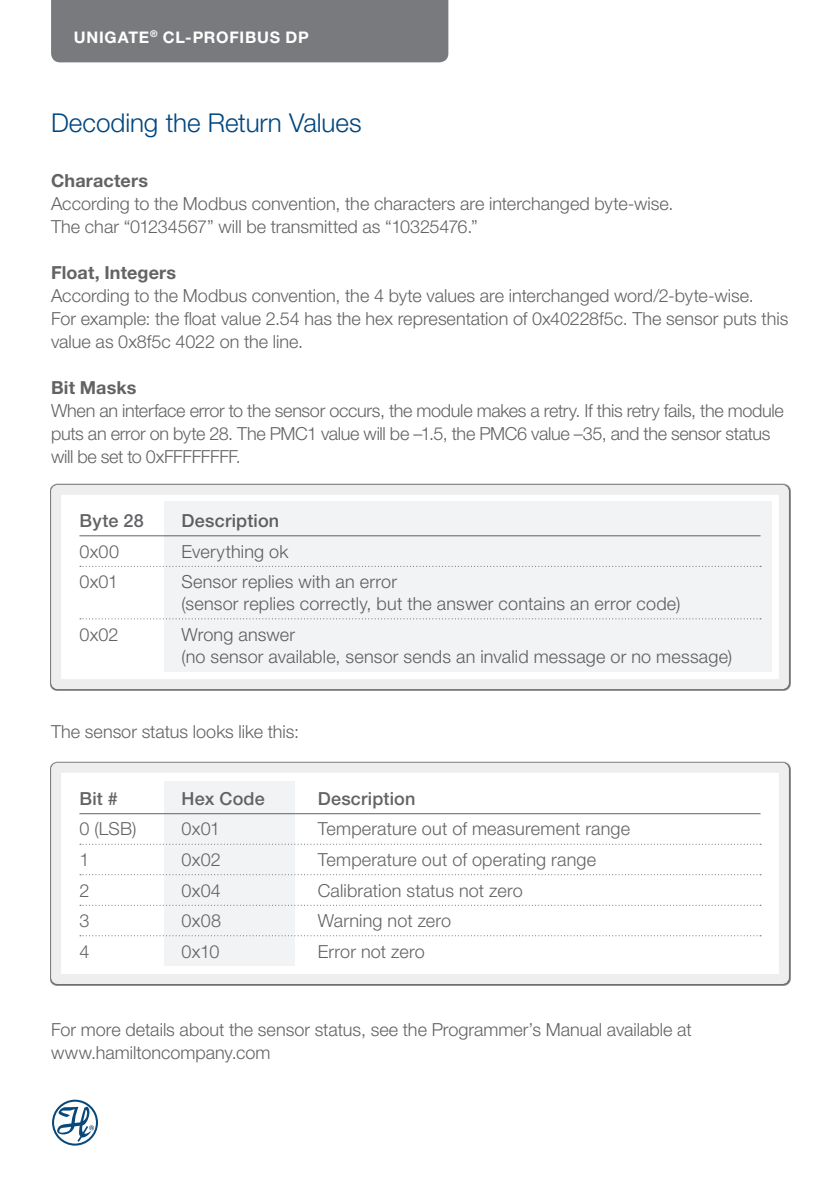
<style>
.page{position:relative;width:840px;height:1191px;background:#fff}
.page>*{position:absolute;margin:0;border:0;box-sizing:border-box;transform-origin:0 0}
.t1{font:300 26px "Helvetica Neue LT Pro";color:#00467e}
.t2{font:300 18px/23px "Helvetica Neue LT Pro";color:#636366}
.t3{font:300 18px/23px "Helvetica Neue LT Pro";letter-spacing:-.02em;color:#636366}
.t4{font:500 18px "Helvetica Neue LT Pro";letter-spacing:.01em;color:#636366}
.t5{font:700 18px "Helvetica Neue LT Pro";letter-spacing:.01em;color:#636366}
.t6{font:700 16px "Helvetica Neue LT Pro";letter-spacing:.05em;color:#fff}
</style>
<div class="page">
<div style="left:51px;top:0;width:397px;height:62px;background:#787a7d"></div>
<svg style="left:52px;top:1099px;width:46px;height:46px"></svg>
<div style="left:50px;top:483px;width:739px;height:208px;background:#231f20;opacity:.64"></div>
<div style="left:56px;top:490px;width:727px;height:194px;background:#fff;border-radius:2px"></div>
<div style="left:51px;top:485px;width:737px;height:204px;border:10px solid #eeeeef;border-radius:2px"></div>
<hr style="left:79px;top:535px;width:681px;height:1px;background:#636366">
<svg style="left:80px;top:566px;width:84px;height:1px"></svg>
<svg style="left:80px;top:618px;width:84px;height:1px"></svg>
<div style="left:51px;top:763px;width:737px;height:221px;border:10px solid #eeeeef;border-radius:2px"></div>
<div style="left:164px;top:781px;width:131px;height:184px;background:#f2f3f4"></div>
<hr style="left:79px;top:813px;width:681px;height:1px;background:#636366">
<svg style="left:80px;top:843px;width:678px;height:1px"></svg>
<svg style="left:80px;top:874px;width:680px;height:1px"></svg>
<svg style="left:80px;top:904px;width:678px;height:1px"></svg>
<svg style="left:80px;top:935px;width:680px;height:1px"></svg>
<div style="left:164px;top:502px;width:607px;height:170px;background:#f2f3f4"></div>
<p class="t6" style="left:74px;top:27px;width:236px">UNIGATE<sup>®</sup> CL-PROFIBUS DP</p>
<h1 class="t1" style="left:51px;top:107px;width:312px">Decoding the Return Values</h1>
<p class="t5" style="left:51px;top:169px;width:98px">Characters</p>
<p class="t2" style="left:51px;top:192px;width:623px">According to the Modbus convention, the characters are interchanged byte-wise.<br>The char “01234567” will be transmitted as “10325476.”</p>
<p class="t5" style="left:51px;top:261px;width:127px">Float, Integers</p>
<p class="t2" style="left:51px;top:284px;width:738px">According to the Modbus convention, the 4 byte values are interchanged word/2-byte-wise.<br>For example: the float value 2.54 has the hex representation of 0x40228f5c. The sensor puts this value as 0x8f5c 4022 on the line.</p>
<p class="t5" style="left:51px;top:376px;width:87px">Bit Masks</p>
<p class="t3" style="left:51px;top:399px;width:734px">When an interface error to the sensor occurs, the module makes a retry. If this retry fails, the module puts an error on byte 28. The PMC1 value will be –1.5, the PMC6 value –35, and the sensor status will be set to 0xFFFFFFFF.</p>
<p class="t4" style="left:79px;top:510px;width:66px">Byte 28</p>
<p class="t4" style="left:181px;top:510px;width:99px">Description</p>
<p class="t2" style="left:79px;top:539px;width:41px">0x00</p>
<p class="t2" style="left:181px;top:539px;width:108px">Everything ok</p>
<p class="t2" style="left:79px;top:570px;width:40px">0x01</p>
<p class="t2" style="left:181px;top:570px;width:500px;line-height:22px">Sensor replies with an error<br>(sensor replies correctly, but the answer contains an error code)</p>
<p class="t2" style="left:79px;top:622px;width:41px">0x02</p>
<p class="t2" style="left:181px;top:623px;width:551px;line-height:22px">Wrong answer<br>(no sensor available, sensor sends an invalid message or no message)</p>
<p class="t2" style="left:51px;top:720px;width:249px">The sensor status looks like this:</p>
<p class="t4" style="left:79px;top:787px;width:40px">Bit #</p>
<p class="t4" style="left:181px;top:787px;width:85px">Hex Code</p>
<p class="t4" style="left:317px;top:787px;width:99px">Description</p>
<p class="t2" style="left:79px;top:817px;width:58px">0 (LSB)</p>
<p class="t2" style="left:181px;top:817px;width:40px">0x01</p>
<p class="t2" style="left:317px;top:817px;width:314px">Temperature out of measurement range</p>
<p class="t2" style="left:79px;top:847px;width:12px">1</p>
<p class="t2" style="left:181px;top:847px;width:41px">0x02</p>
<p class="t2" style="left:317px;top:847px;width:279px">Temperature out of operating range</p>
<p class="t2" style="left:79px;top:878px;width:12px">2</p>
<p class="t2" style="left:181px;top:878px;width:41px">0x04</p>
<p class="t2" style="left:317px;top:878px;width:206px">Calibration status not zero</p>
<p class="t2" style="left:79px;top:908px;width:12px">3</p>
<p class="t2" style="left:181px;top:908px;width:41px">0x08</p>
<p class="t2" style="left:317px;top:908px;width:135px">Warning not zero</p>
<p class="t2" style="left:79px;top:939px;width:12px">4</p>
<p class="t2" style="left:181px;top:939px;width:39px">0x10</p>
<p class="t2" style="left:317px;top:939px;width:108px">Error not zero</p>
<p class="t2" style="left:51px;top:1018px;width:642px">For more details about the sensor status, see the Programmer’s Manual available at www.hamiltoncompany.com</p>
</div>
